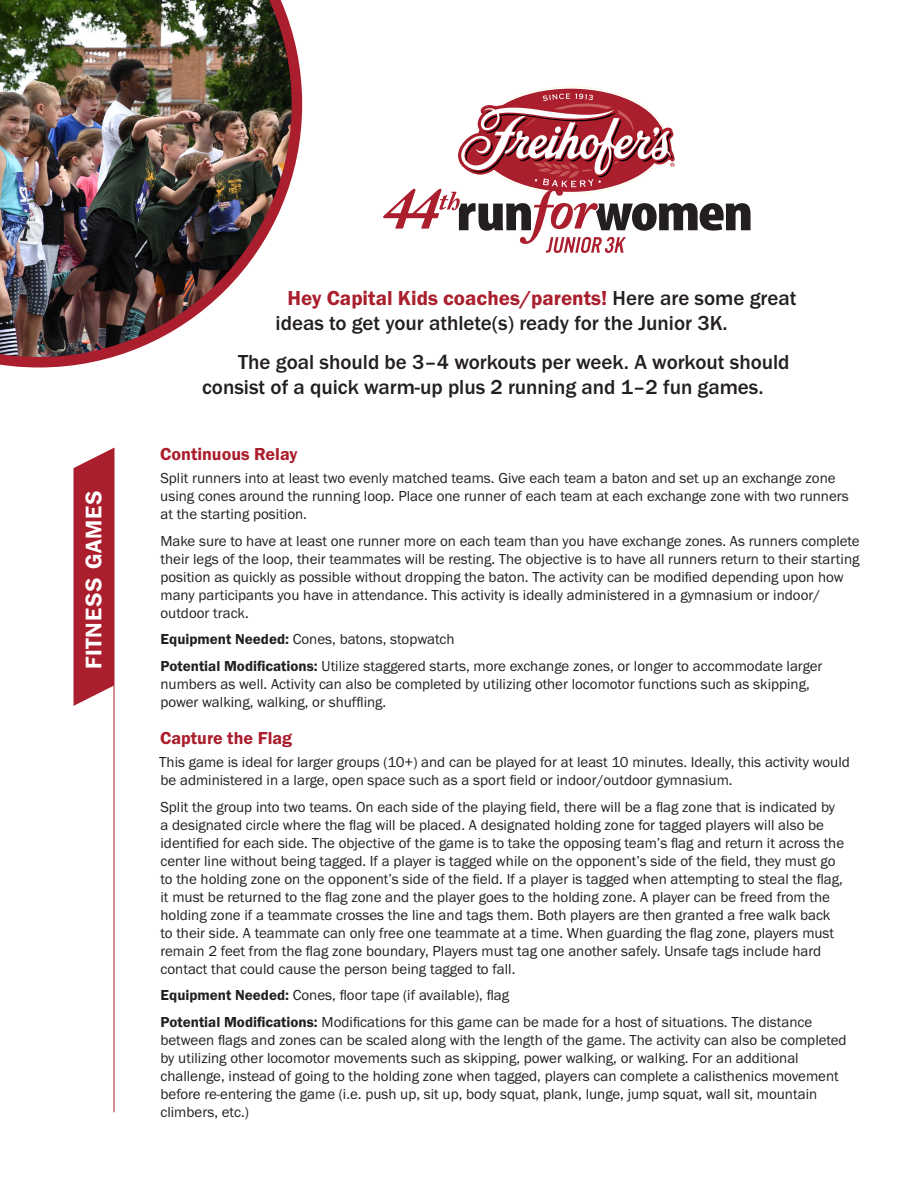
<style>
.page{position:relative;width:918px;height:1188px;background:#fff}
.page>*{position:absolute;margin:0;border:0;box-sizing:border-box;transform-origin:0 0}
.t1{font:600 22.5px "Franklin Gothic IT Cby BT";letter-spacing:.03em;color:#fff}
.t2{font:500 21px/25.2px "Franklin Gothic Itc T";color:#231f20}
.t3{font:600 18px "Franklin Gothic Itc T";color:#aa1e2d}
.t4{font:15px/18px "Franklin Gothic Itc T";color:#231f20}
.s1{font-weight:600;color:#aa1e2d}
.s2{font-weight:600}
</style>
<div class="page">
<img style="left:0;top:0;width:302px;height:368px">
<svg style="left:383px;top:86px;width:368px;height:167px"></svg>
<svg style="left:74px;top:448px;width:40px;height:258px;background:#b02f3d"></svg>
<hr style="left:114px;top:448px;width:1px;height:664px;background:#aa1e2d">
<p class="t1" style="left:80px;top:669px;width:180px;rotate:-90deg">FITNESS GAMES</p>
<p class="t2" style="left:276px;top:285px;width:523px;text-indent:12px"><span class="s1">Hey Capital Kids coaches/parents!</span> Here are some great ideas to get your athlete(s) ready for the Junior 3K.</p>
<p class="t2" style="left:202px;top:349px;width:589px;text-indent:36px">The goal should be 3–4 workouts per week. A workout should consist of a quick warm-up plus 2 running and 1–2 fun games.</p>
<p class="t3" style="left:160px;top:443px;width:139px">Continuous Relay</p>
<p class="t4" style="left:160px;top:469px;width:690px">Split runners into at least two evenly matched teams. Give each team a baton and set up an exchange zone using cones around the running loop. Place one runner of each team at each exchange zone with two runners at the starting position.</p>
<p class="t4" style="left:160px;top:531px;width:701px">Make sure to have at least one runner more on each team than you have exchange zones. As runners complete their legs of the loop, their teammates will be resting. The objective is to have all runners return to their starting position as quickly as possible without dropping the baton. The activity can be modified depending upon how many participants you have in attendance. This activity is ideally administered in a gymnasium or indoor/ outdoor track.</p>
<p class="t4" style="left:161px;top:630px;width:296px"><span class="s2">Equipment Needed:</span> Cones, batons, stopwatch</p>
<p class="t4" style="left:160px;top:657px;width:664px"><span class="s2">Potential Modifications:</span> Utilize staggered starts, more exchange zones, or longer to accommodate larger numbers as well. Activity can also be completed by utilizing other locomotor functions such as skipping, power walking, walking, or shuffling.</p>
<p class="t3" style="left:160px;top:727px;width:134px">Capture the Flag</p>
<p class="t4" style="left:159px;top:753px;width:692px">This game is ideal for larger groups (10+) and can be played for at least 10 minutes. Ideally, this activity would be administered in a large, open space such as a sport field or indoor/outdoor gymnasium.</p>
<p class="t4" style="left:160px;top:797px;width:685px">Split the group into two teams. On each side of the playing field, there will be a flag zone that is indicated by a designated circle where the flag will be placed. A designated holding zone for tagged players will also be identified for each side. The objective of the game is to take the opposing team’s flag and return it across the center line without being tagged. If a player is tagged while on the opponent’s side of the field, they must go to the holding zone on the opponent’s side of the field. If a player is tagged when attempting to steal the flag, it must be returned to the flag zone and the player goes to the holding zone. A player can be freed from the holding zone if a teammate crosses the line and tags them. Both players are then granted a free walk back to their side. A teammate can only free one teammate at a time. When guarding the flag zone, players must remain 2 feet from the flag zone boundary, Players must tag one another safely. Unsafe tags include hard contact that could cause the person being tagged to fall.</p>
<p class="t4" style="left:161px;top:986px;width:350px"><span class="s2">Equipment Needed:</span> Cones, floor tape (if available), flag</p>
<p class="t4" style="left:160px;top:1013px;width:688px"><span class="s2">Potential Modifications:</span> Modifications for this game can be made for a host of situations. The distance between flags and zones can be scaled along with the length of the game. The activity can also be completed by utilizing other locomotor movements such as skipping, power walking, or walking. For an additional challenge, instead of going to the holding zone when tagged, players can complete a calisthenics movement before re-entering the game (i.e. push up, sit up, body squat, plank, lunge, jump squat, wall sit, mountain climbers, etc.)</p>
</div>
